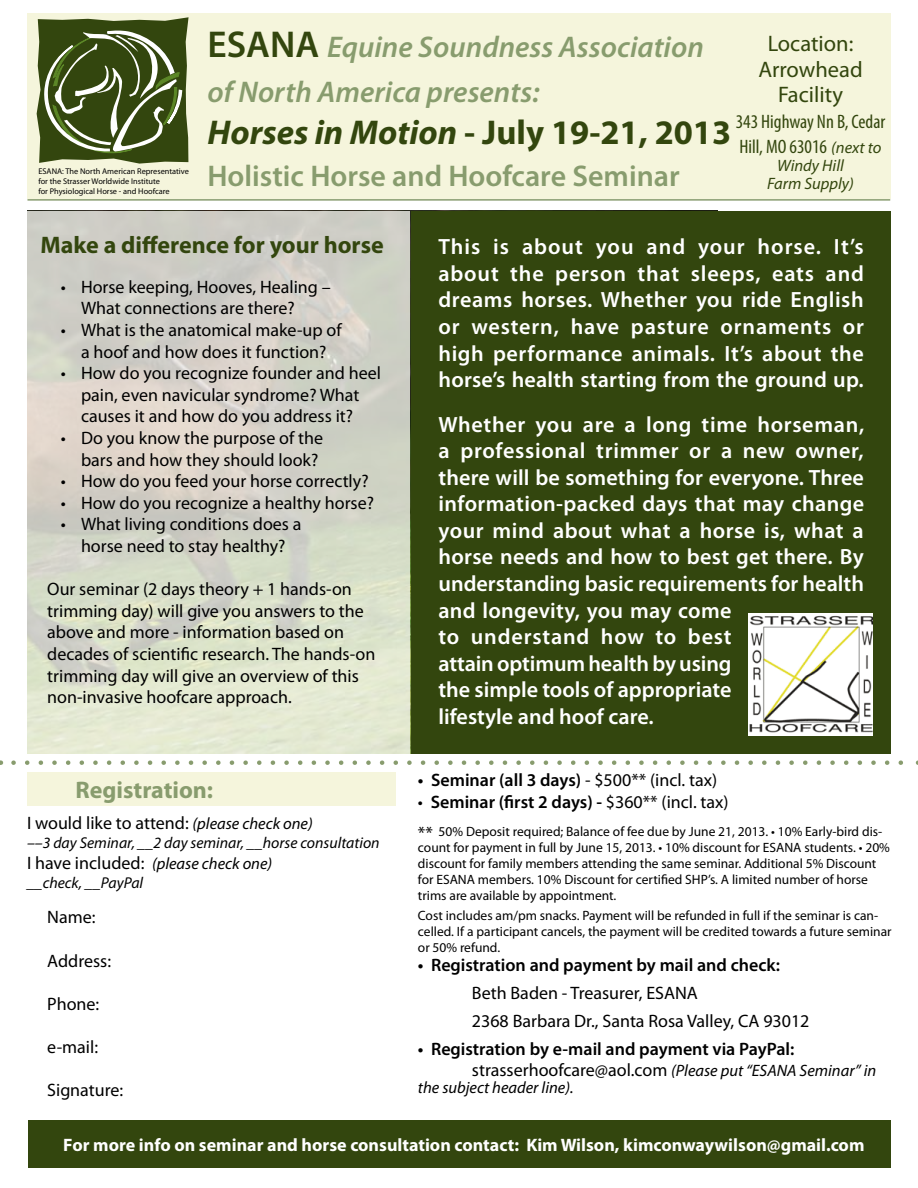
<style>
.page{position:relative;width:918px;height:1188px;background:#fff}
.page>*{position:absolute;margin:0;border:0;box-sizing:border-box;transform-origin:0 0}
.t1{font:700 34.5px "Myriad Pro";color:#33460e}
.t2{font:italic 600 30px/45px "Myriad Pro";color:#889c6e}
.t3{font:600 30px "Myriad Pro";color:#889c6e}
.t4{font:700 24px "Myriad Pro";color:#33460e}
.t5{font:700 24px "Myriad Pro";color:#889c6e}
.t6{font:22.5px/25.5px "Myriad Pro";color:#33460e;text-align:center}
.t7{font:600 22.2px/26.5px "Myriad Pro";letter-spacing:.01em;color:#fff;text-align:justify}
.t8{font:condensed 19.5px/25.5px "Myriad Pro";color:#33460e}
.t9{font:18px/21.6px "Myriad Pro";color:#000}
.t10{font:600 18px "Myriad Pro";color:#000}
.t11{font:700 18px "Myriad Pro";color:#fff}
.t12{font:italic 16.5px/16.5px "Myriad Pro";color:#000}
.t13{font:italic 16.5px/18px "Myriad Pro";color:#33460e;text-align:center}
.t14{font:italic 15.75px "Myriad Pro";color:#000}
.t15{font:13.5px/16.2px "Myriad Pro";color:#000}
.t16{font:8.25px/10.1px "Myriad Pro";color:#000}
.s1{font-style:normal;font-size:37.5px;color:#33460e}
.s2{font-style:italic}
.s3{font-style:italic;font-stretch:normal;font-size:16.5px}
.s4{font-style:italic;font-size:16.5px}
.s5{font-style:normal;font-size:18px}
.s6{font-weight:400}
.s7{font-size:18px}
</style>
<div class="page">
<div style="left:27px;top:13px;width:863px;height:186px;background:#f5f5dc"></div>
<hr style="left:27px;top:199px;width:863px;height:2px;background:#889c6e">
<svg style="left:37px;top:17px;width:152px;height:147px;background:#5d6d3e"></svg>
<svg style="left:27px;top:211px;width:383px;height:543px;background:#d6d7c9"></svg>
<div style="left:411px;top:211px;width:480px;height:543px;background:#33460e"></div>
<div style="left:27px;top:772px;width:369px;height:34px;background:#f5f5dc"></div>
<div style="left:28px;top:1121px;width:863px;height:47px;background:#33460e"></div>
<svg style="left:14px;top:760px;width:889px;height:5px"></svg>
<img style="left:749px;top:614px;width:124px;height:122px">
<p class="t16" style="left:38px;top:166px;width:152px">ESANA: The North American Representative for the Strasser Worldwide Institute<br>for Physiological Horse - and Hoofcare</p>
<h2 class="t2" style="left:207px;top:23px;width:498px"><span class="s1">ESANA</span> Equine Soundness Association of North America presents:</h2>
<h1 class="t1" style="left:207px;top:110px;width:525px"><span class="s2">Horses in Motion</span> - July 19-21, 2013</h1>
<h2 class="t3" style="left:207px;top:156px;width:474px">Holistic Horse and Hoofcare Seminar</h2>
<p class="t6" style="left:758px;top:31px;width:106px">Location:<br>Arrowhead<br>Facility</p>
<p class="t8" style="left:736px;top:108px;width:151px">343 Highway Nn B, Cedar<br>Hill, MO 63016 <span class="s3">(next to</span></p>
<p class="t13" style="left:767px;top:157px;width:88px">Windy Hill<br>Farm Supply)</p>
<h3 class="t4" style="left:40px;top:229px;width:345px">Make a difference for your horse</h3>
<p class="t9" style="left:81px;top:276px;width:251px;text-indent:-20px">• Horse keeping, Hooves, Healing –<br>What connections are there?</p>
<p class="t9" style="left:61px;top:319px;width:283px;text-align:center">• What is the anatomical make-up of a hoof and how does it function?</p>
<p class="t9" style="left:61px;top:362px;width:322px;text-align:center">• How do you recognize founder and heel pain, even navicular syndrome? What causes it and how do you address it?</p>
<p class="t9" style="left:61px;top:427px;width:264px;text-align:right">• Do you know the purpose of the bars and how they should look?</p>
<p class="t9" style="left:61px;top:470px;width:309px">• How do you feed your horse correctly?</p>
<p class="t9" style="left:61px;top:492px;width:315px">• How do you recognize a healthy horse?</p>
<p class="t9" style="left:61px;top:513px;width:242px;text-align:center">• What living conditions does a horse need to stay healthy?</p>
<p class="t9" style="left:47px;top:578px;width:330px">Our seminar (2 days theory + 1 hands-on trimming day) will give you answers to the above and more - information based on decades of scientific research. The hands-on trimming day will give an overview of this non-invasive hoofcare approach.</p>
<h3 class="t5" style="left:76px;top:774px;width:139px">Registration:</h3>
<p class="t9" style="left:27px;top:812px;width:287px">I would like to attend: <span class="s4">(please check one)</span></p>
<p class="t14" style="left:27px;top:833px;width:354px">––3 day Seminar, __2 day seminar, __horse consultation</p>
<p class="t12" style="left:27px;top:855px;width:247px"><span class="s5">I have included:</span> (please check one)</p>
<p class="t14" style="left:27px;top:873px;width:118px">__check, __PayPal</p>
<p class="t9" style="left:47px;top:906px;width:50px">Name:</p>
<p class="t9" style="left:47px;top:949px;width:65px">Address:</p>
<p class="t9" style="left:47px;top:993px;width:54px">Phone:</p>
<p class="t9" style="left:47px;top:1036px;width:52px">e-mail:</p>
<p class="t9" style="left:47px;top:1079px;width:77px">Signature:</p>
<p class="t7" style="left:438px;top:233px;width:427px">This is about you and your horse. It’s about the person that sleeps, eats and dreams horses. Whether you ride English or western, have pasture ornaments or high performance animals. It’s about the horse’s health starting from the ground up.</p>
<p class="t7" style="left:438px;top:410px;width:427px;text-align:left">Whether you are a long time horseman, a professional trimmer or a new owner, there will be something for everyone. Three information-packed days that may change your mind about what a horse is, what a horse needs and how to best get there. By understanding basic requirements for health and longevity, you may come<br>to understand how to best<br>attain optimum health by using<br>the simple tools of appropriate<br>lifestyle and hoof care.</p>
<p class="t10" style="left:418px;top:769px;width:301px">• Seminar (all 3 days) <span class="s6">- $500** (incl. tax)</span></p>
<p class="t10" style="left:418px;top:790px;width:312px"><span class="s6">•</span> Seminar (first 2 days) - <span class="s6">$360** (incl. tax)</span></p>
<p class="t15" style="left:418px;top:823px;width:474px"><span class="s7">**</span> 50% Deposit required; Balance of fee due by June 21, 2013. • 10% Early-bird dis&shy;count for payment in full by June 15, 2013. • 10% discount for ESANA students. • 20% discount for family members attending the same seminar. Additional 5% Discount for ESANA members. 10% Discount for certified SHP’s. A limited number of horse trims are available by appointment.</p>
<p class="t15" style="left:418px;top:907px;width:475px">Cost includes am/pm snacks. Payment will be refunded in full if the seminar is can&shy;celled. If a participant cancels, the payment will be credited towards a future seminar or 50% refund.</p>
<p class="t10" style="left:418px;top:953px;width:364px">• Registration and payment by mail and check:</p>
<p class="t9" style="left:472px;top:978px;width:339px;line-height:28.3px">Beth Baden - Treasurer, ESANA<br>2368 Barbara Dr., Santa Rosa Valley, CA 93012</p>
<p class="t10" style="left:418px;top:1038px;width:378px">• Registration by e-mail and payment via PayPal:</p>
<p class="t12" style="left:418px;top:1062px;width:460px;text-indent:54px"><span class="s5">strasserhoofcare@aol.com</span> (Please put “ESANA Seminar” in the subject header line).</p>
<p class="t11" style="left:63px;top:1133px;width:803px">For more info on seminar and horse consultation contact: Kim Wilson, kimconwaywilson@gmail.com</p>
</div>
